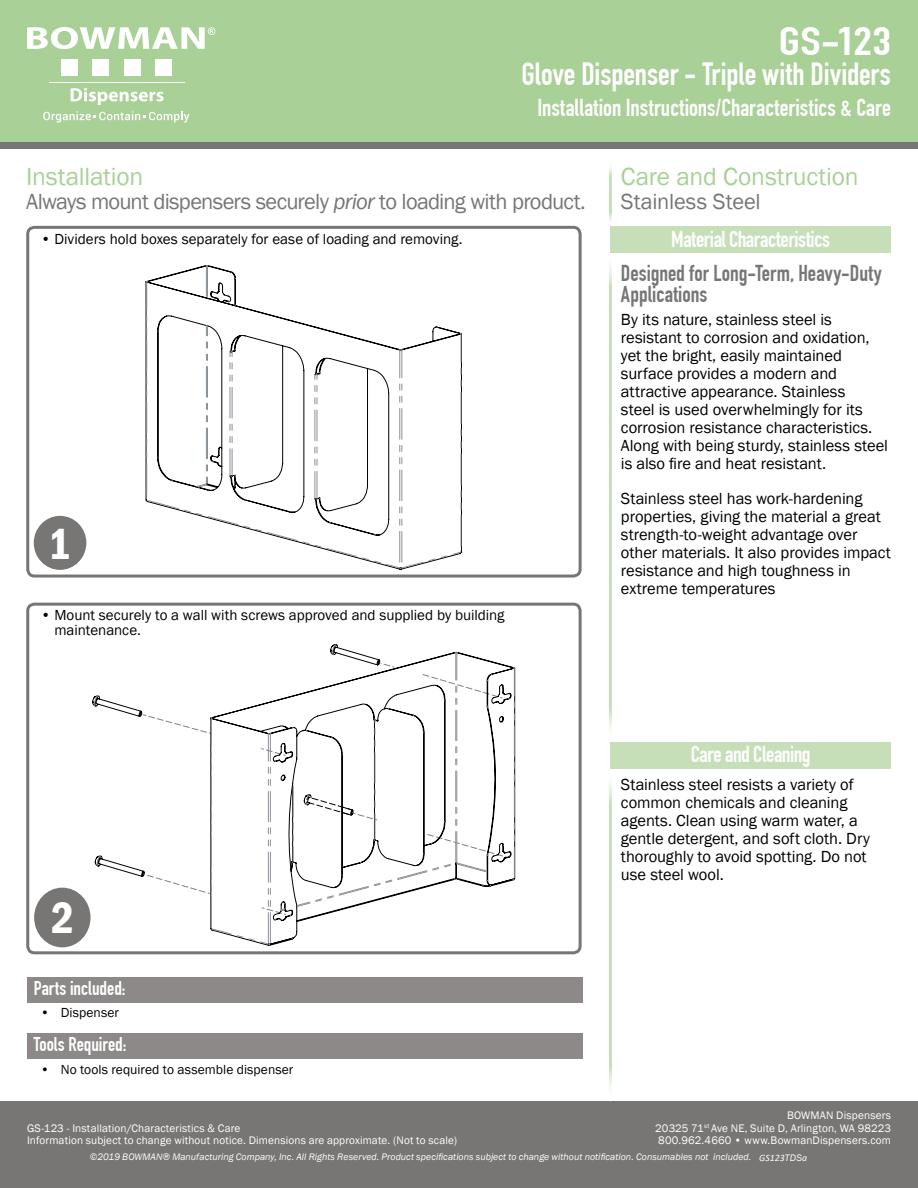
<style>
.page{position:relative;width:918px;height:1188px;background:#fff}
.page>*{position:absolute;margin:0;border:0;box-sizing:border-box;transform-origin:0 0}
.t1{font:600 condensed 45px "Franklin Gothic";color:#fff}
.t2{font:700 39px "DIN Condensed";color:#fff;scale:1.28 1}
.t3{font:700 31.5px "DIN Condensed";letter-spacing:-.005em;color:#fff}
.t4{font:25.5px "Franklin Gothic";letter-spacing:-.01em;color:#a9d097}
.t5{font:700 24px "DIN Condensed";letter-spacing:.005em;color:#fff}
.t6{font:22.5px "Franklin Gothic";letter-spacing:-.03em;color:#787675}
.t7{font:700 22.5px/21px "DIN Condensed";color:#787675}
.t8{font:700 22.5px "DIN Condensed";letter-spacing:-.02em;color:#fff}
.t9{font:22.5px "Franklin Gothic";letter-spacing:-.005em;color:#787675}
.t10{font:700 19.5px "DIN Condensed";color:#fff}
.t11{font:16.5px/18px "Franklin Gothic";letter-spacing:-.005em;color:#000}
.t12{font:15px/15px "Franklin Gothic";color:#000}
.t13{font:13.5px "Franklin Gothic";letter-spacing:.005em;color:#000}
.t14{font:11.25px/12.8px "Franklin Gothic";letter-spacing:.01em;color:#fff;text-align:justify}
.t15{font:italic 9.75px "Franklin Gothic";letter-spacing:.005em;color:#fff}
.t16{font:italic 9.75px "Calibri";letter-spacing:.005em;color:#fff}
.s1{font-style:italic}
.s2{font-family:"Franklin Gothic"}
</style>
<div class="page">
<div style="left:0;top:0;width:918px;height:148px;background:#787675"></div>
<div style="left:0;top:1101px;width:918px;height:87px;background:#787675"></div>
<div style="left:0;top:0;width:918px;height:142px;background:#a9d097"></div>
<div style="left:610px;top:226px;width:281px;height:27px;background:#c6dfb9"></div>
<div style="left:610px;top:742px;width:281px;height:28px;background:#c6dfb9"></div>
<div style="left:34px;top:888px;width:57px;height:59px;background:#787675;border-radius:50%"></div>
<div style="left:34px;top:516px;width:52px;height:54px;background:#787675;border-radius:50%"></div>
<div style="left:26px;top:226px;width:556px;height:352px;border:3px solid #777575;border-radius:7px"></div>
<div style="left:26px;top:603px;width:556px;height:351px;border:3px solid #777575;border-radius:7px"></div>
<svg style="left:27px;top:27px;width:188px;height:22px"></svg>
<div style="left:61px;top:60px;width:17px;height:16px;background:#fff"></div>
<div style="left:92px;top:60px;width:17px;height:16px;background:#fff"></div>
<div style="left:124px;top:60px;width:17px;height:16px;background:#fff"></div>
<div style="left:155px;top:60px;width:17px;height:16px;background:#fff"></div>
<hr style="left:49px;top:82px;width:135px;height:1px;background:#fff">
<svg style="left:71px;top:88px;width:93px;height:17px"></svg>
<svg style="left:43px;top:111px;width:146px;height:12px"></svg>
<svg style="left:92px;top:644px;width:423px;height:301px"></svg>
<svg style="left:146px;top:265px;width:316px;height:304px"></svg>
<div style="left:27px;top:977px;width:555px;height:26px;background:#8d8989"></div>
<div style="left:27px;top:1033px;width:555px;height:26px;background:#8d8989"></div>
<h2 class="t2" style="left:779px;top:18px;width:89px">GS-123</h2>
<h3 class="t3" style="left:521px;top:56px;width:371px">Glove Dispenser - Triple with Dividers</h3>
<h3 class="t5" style="left:537px;top:94px;width:355px">Installation Instructions/Characteristics &amp; Care</h3>
<h3 class="t4" style="left:26px;top:161px;width:119px">Installation</h3>
<h3 class="t6" style="left:26px;top:188px;width:561px">Always mount dispensers securely <span class="s1">prior</span> to loading with product.</h3>
<p class="t12" style="left:41px;top:232px;width:423px">• Dividers hold boxes separately for ease of loading and removing.</p>
<h1 class="t1" style="left:48px;top:514px;width:24px">1</h1>
<p class="t12" style="left:54px;top:608px;width:452px;text-indent:-14px">• Mount securely to a wall with screws approved and supplied by building maintenance.</p>
<h3 class="t4" style="left:621px;top:161px;width:239px">Care and Construction</h3>
<h3 class="t9" style="left:621px;top:188px;width:141px">Stainless Steel</h3>
<h3 class="t8" style="left:671px;top:226px;width:160px">Material Characteristics</h3>
<h3 class="t7" style="left:621px;top:263px;width:262px">Designed for Long-Term, Heavy-Duty<br>Applications</h3>
<p class="t11" style="left:621px;top:311px;width:269px">By its nature, stainless steel is resistant to corrosion and oxidation, yet the bright, easily maintained surface provides a modern and attractive appearance. Stainless<br>steel is used overwhelmingly for its corrosion resistance characteristics.<br>Along with being sturdy, stainless steel is also fire and heat resistant.</p>
<p class="t11" style="left:621px;top:489px;width:271px">Stainless steel has work-hardening properties, giving the material a great strength-to-weight advantage over other materials. It also provides impact resistance and high toughness in extreme temperatures</p>
<h1 class="t1" style="left:51px;top:888px;width:24px">2</h1>
<p class="t10" style="left:34px;top:977px;width:93px">Parts included:</p>
<p class="t13" style="left:40px;top:1004px;width:80px">• Dispenser</p>
<p class="t10" style="left:34px;top:1033px;width:94px">Tools Required:</p>
<p class="t13" style="left:40px;top:1061px;width:254px">• No tools required to assemble dispenser</p>
<h3 class="t8" style="left:691px;top:740px;width:121px">Care and Cleaning</h3>
<p class="t11" style="left:621px;top:776px;width:250px">Stainless steel resists a variety of common chemicals and cleaning agents. Clean using warm water, a gentle detergent, and soft cloth. Dry thoroughly to avoid spotting. Do not use steel wool.</p>
<p class="t14" style="left:655px;top:1109px;width:237px;text-indent:132px">BOWMAN Dispensers 20325 71<sup>st</sup> Ave NE, Suite D, Arlington, WA 98223<br>800.962.4660 • www.BowmanDispensers.com</p>
<p class="t15" style="left:90px;top:1151px;width:663px">©2019 BOWMAN® Manufacturing Company, Inc. All Rights Reserved. Product specifications subject to change without notification. Consumables not included.</p>
<p class="t14" style="left:27px;top:1122px;width:215px">GS-123 - Installation/Characteristics &amp; Care</p>
<p class="t14" style="left:27px;top:1134px;width:432px">Information subject to change without notice. Dimensions are approximate. (Not to scale)</p>
<p class="t16" style="left:759px;top:1151px;width:50px">GS123<span class="s2">TDS</span>a</p>
</div>
